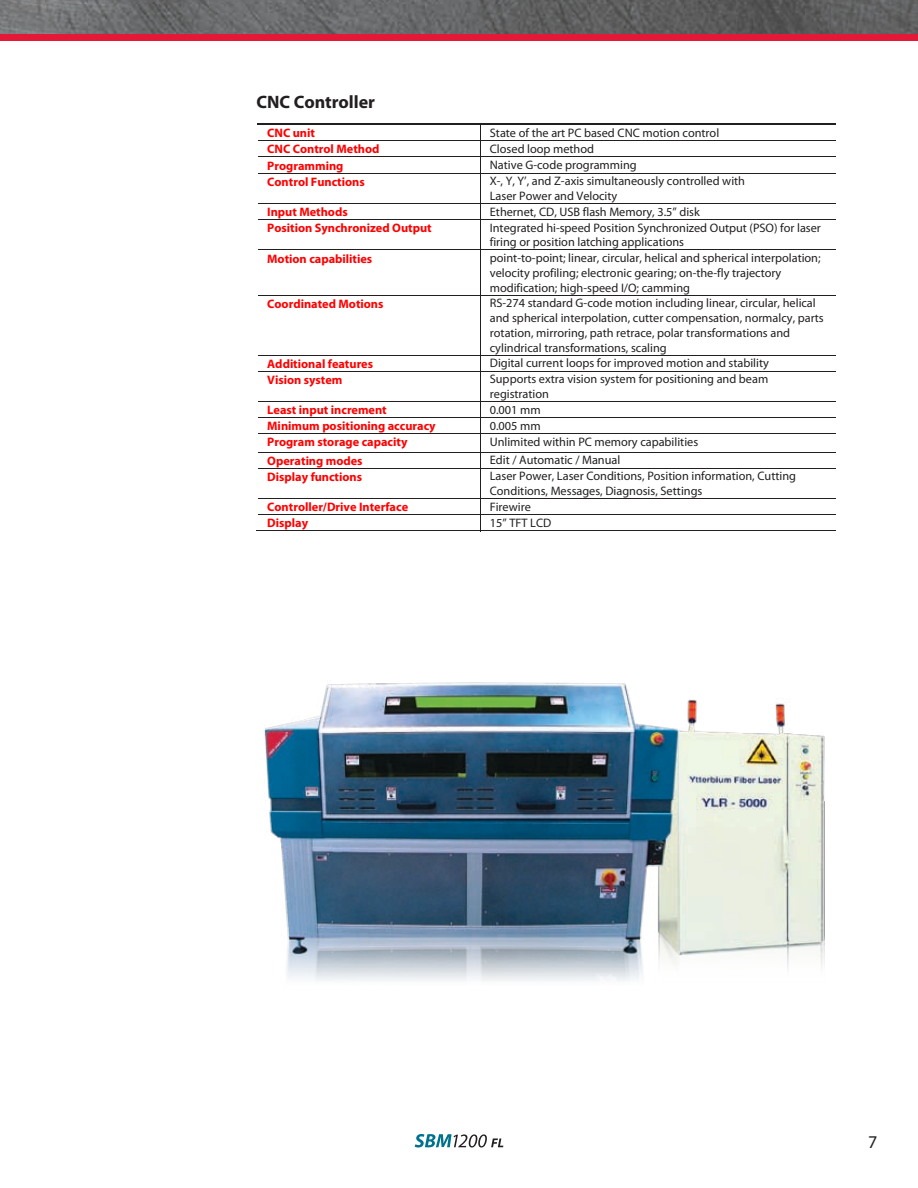
<style>
.page{position:relative;width:918px;height:1188px;background:#fff}
.page>*{position:absolute;margin:0;border:0;box-sizing:border-box;transform-origin:0 0}
.t1{font:700 18px "Myriad Pro";color:#231f20}
.t2{font:18px "Myriad Pro";color:#231f20}
.t3{font:12.3px/14.7px "Myriad Pro";color:#231f20}
.t4{font:700 12.3px "Myriad Pro";color:#f00}
</style>
<div class="page">
<img style="left:0;top:0;width:918px;height:34px">
<div style="left:0;top:34px;width:918px;height:6px;background:#e41837"></div>
<svg style="left:415px;top:1134px;width:88px;height:14px"></svg>
<img style="left:264px;top:680px;width:561px;height:301px">
<hr style="left:258px;top:123px;width:222px;height:2px;background:#231f20">
<hr style="left:480px;top:123px;width:356px;height:2px;background:#231f20">
<hr style="left:258px;top:140px;width:578px;height:1px;background:#231f20">
<hr style="left:258px;top:157px;width:578px;height:1px;background:#231f20">
<svg style="left:480px;top:125px;width:1px;height:48px"></svg>
<hr style="left:258px;top:173px;width:578px;height:1px;background:#231f20">
<hr style="left:480px;top:173px;width:1px;height:30px;background:#231f20">
<hr style="left:258px;top:203px;width:578px;height:1px;background:#231f20">
<svg style="left:480px;top:204px;width:1px;height:15px"></svg>
<hr style="left:258px;top:219px;width:578px;height:1px;background:#231f20">
<hr style="left:480px;top:220px;width:1px;height:30px;background:#231f20">
<hr style="left:258px;top:250px;width:578px;height:1px;background:#231f20">
<hr style="left:480px;top:250px;width:1px;height:45px;background:#231f20">
<hr style="left:258px;top:295px;width:578px;height:1px;background:#231f20">
<hr style="left:480px;top:296px;width:1px;height:59px;background:#231f20">
<hr style="left:258px;top:355px;width:578px;height:1px;background:#231f20">
<hr style="left:258px;top:371px;width:578px;height:1px;background:#231f20">
<hr style="left:258px;top:401px;width:578px;height:1px;background:#231f20">
<hr style="left:258px;top:417px;width:578px;height:1px;background:#231f20">
<hr style="left:258px;top:433px;width:578px;height:1px;background:#231f20">
<hr style="left:258px;top:452px;width:578px;height:1px;background:#231f20">
<hr style="left:258px;top:468px;width:578px;height:1px;background:#231f20">
<hr style="left:258px;top:498px;width:578px;height:1px;background:#231f20">
<hr style="left:258px;top:514px;width:578px;height:1px;background:#231f20">
<hr style="left:256px;top:530px;width:224px;height:1px;background:#231f20">
<svg style="left:480px;top:356px;width:1px;height:175px"></svg>
<hr style="left:481px;top:530px;width:355px;height:1px;background:#231f20">
<h1 class="t1" style="left:256px;top:90px;width:120px">CNC Controller</h1>
<p class="t4" style="left:267px;top:125px;width:49px">CNC unit</p>
<p class="t3" style="left:490px;top:125px;width:231px">State of the art PC based CNC motion control</p>
<p class="t4" style="left:267px;top:141px;width:114px">CNC Control Method</p>
<p class="t3" style="left:490px;top:141px;width:106px">Closed loop method</p>
<p class="t4" style="left:267px;top:157px;width:78px">Programming</p>
<p class="t3" style="left:490px;top:158px;width:148px">Native G-code programming</p>
<p class="t4" style="left:267px;top:174px;width:99px">Control Functions</p>
<p class="t3" style="left:490px;top:174px;width:257px">X-, Y, Y’, and Z-axis simultaneously controlled with<br>Laser Power and Velocity</p>
<p class="t4" style="left:267px;top:204px;width:82px">Input Methods</p>
<p class="t3" style="left:490px;top:204px;width:212px">Ethernet, CD, USB flash Memory, 3.5” disk</p>
<p class="t4" style="left:267px;top:220px;width:166px">Position Synchronized Output</p>
<p class="t3" style="left:490px;top:220px;width:333px">Integrated hi-speed Position Synchronized Output (PSO) for laser firing or position latching applications</p>
<p class="t4" style="left:267px;top:250px;width:107px">Motion capabilities</p>
<p class="t3" style="left:490px;top:250px;width:332px">point-to-point; linear, circular, helical and spherical interpolation; velocity profiling; electronic gearing; on-the-fly trajectory modification; high-speed I/O; camming</p>
<p class="t4" style="left:267px;top:295px;width:118px">Coordinated Motions</p>
<p class="t3" style="left:490px;top:296px;width:335px">RS-274 standard G-code motion including linear, circular, helical and spherical interpolation, cutter compensation, normalcy, parts rotation, mirroring, path retrace, polar transformations and cylindrical transformations, scaling</p>
<p class="t4" style="left:267px;top:355px;width:107px">Additional features</p>
<p class="t3" style="left:490px;top:355px;width:281px">Digital current loops for improved motion and stability</p>
<p class="t4" style="left:267px;top:371px;width:77px">Vision system</p>
<p class="t3" style="left:490px;top:372px;width:280px">Supports extra vision system for positioning and beam registration</p>
<p class="t4" style="left:267px;top:402px;width:121px">Least input increment</p>
<p class="t3" style="left:490px;top:402px;width:52px">0.001 mm</p>
<p class="t4" style="left:267px;top:418px;width:170px">Minimum positioning accuracy</p>
<p class="t3" style="left:490px;top:418px;width:52px">0.005 mm</p>
<p class="t4" style="left:267px;top:434px;width:142px">Program storage capacity</p>
<p class="t3" style="left:490px;top:434px;width:210px">Unlimited within PC memory capabilities</p>
<p class="t4" style="left:267px;top:452px;width:97px">Operating modes</p>
<p class="t3" style="left:490px;top:452px;width:132px">Edit / Automatic / Manual</p>
<p class="t4" style="left:267px;top:468px;width:96px">Display functions</p>
<p class="t3" style="left:490px;top:469px;width:308px">Laser Power, Laser Conditions, Position information, Cutting<br>Conditions, Messages, Diagnosis, Settings</p>
<p class="t4" style="left:267px;top:499px;width:142px">Controller/Drive Interface</p>
<p class="t3" style="left:490px;top:499px;width:43px">Firewire</p>
<p class="t4" style="left:267px;top:515px;width:42px">Display</p>
<p class="t3" style="left:490px;top:515px;width:63px">15” TFT LCD</p>
<h1 class="t2" style="left:868px;top:1130px;width:11px">7</h1>
</div>
